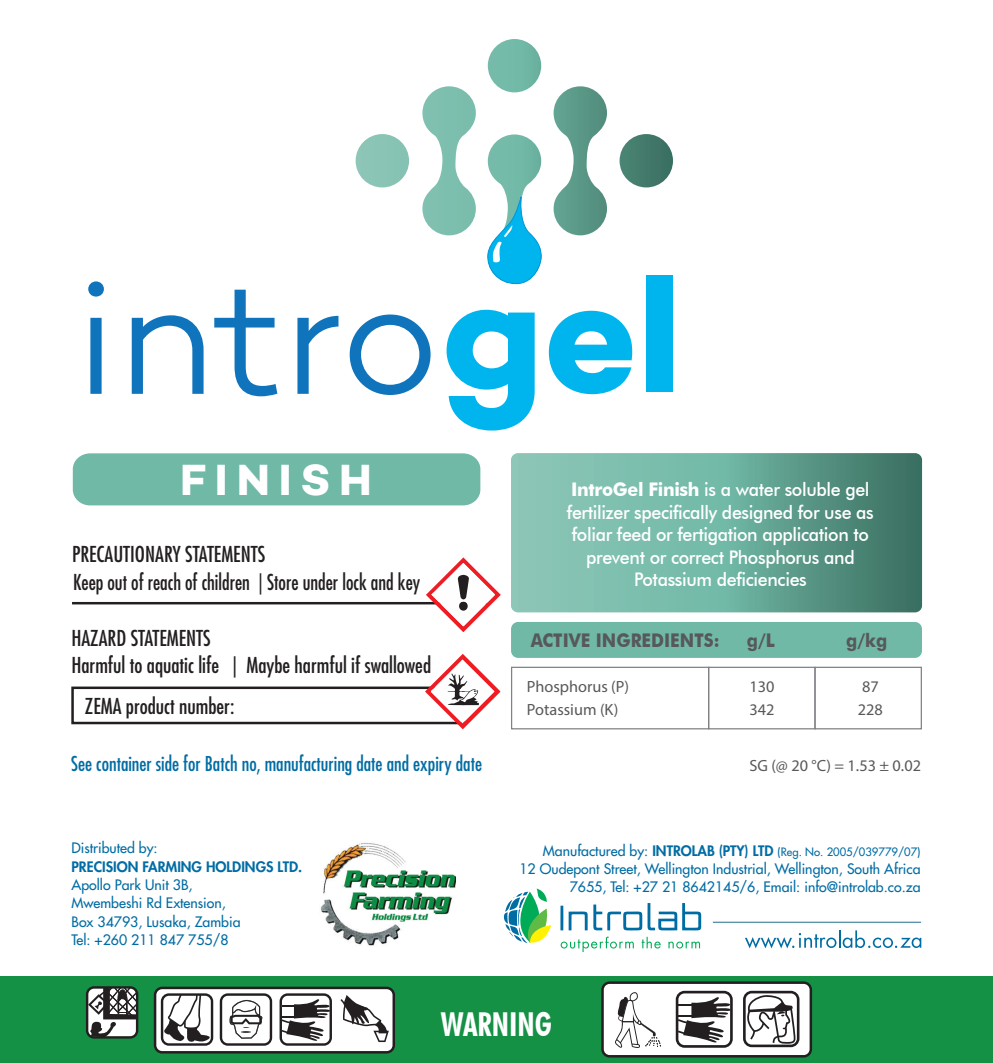
<style>
.page{position:relative;width:993px;height:1063px;background:#fff}
.page>*{position:absolute;margin:0;border:0;box-sizing:border-box;transform-origin:0 0}
.t1{font:44.5px "Campton Bold DEMO";letter-spacing:.2em;color:#fff}
.t2{font:700 condensed 33px "Futura BT";color:#fff;scale:.94 1}
.t3{font:condensed 21.25px/27.2px "Futura Std";color:#231f20}
.t4{font:condensed 21.25px "Futura Std";color:#231f20;scale:.93 1}
.t5{font:condensed 20px "Futura Std";color:#006ca4}
.t6{font:500 18.75px/22.5px "Futura BT";letter-spacing:-.02em;color:#fff;text-align:center;scale:.95 1}
.t7{font:700 18.75px "Futura BT";color:#57585a;scale:.9 1}
.t8{font:16.25px/22.5px "Myriad Pro";color:#57585a}
.t9{font:500 14px/18.2px "Futura Std";color:#006ca4}
.t10{font:800 14px "Futura Std";color:#006ca4}
.t11{font:500 11.25px "Futura Std";color:#006ca4}
.s1{font-weight:700}
.s2{font-size:14px}
.s3{font-weight:800;font-size:14px}
</style>
<div class="page">
<svg style="left:511px;top:453px;width:410px;height:159px;background:#6ba999"></svg>
<svg style="left:355px;top:39px;width:317px;height:237px"></svg>
<svg style="left:486px;top:196px;width:55px;height:88px"></svg>
<svg style="left:88px;top:281px;width:16px;height:113px"></svg>
<svg style="left:132px;top:315px;width:71px;height:79px"></svg>
<svg style="left:214px;top:290px;width:63px;height:106px"></svg>
<svg style="left:297px;top:316px;width:41px;height:78px"></svg>
<svg style="left:349px;top:315px;width:81px;height:80px"></svg>
<div style="left:646px;top:276px;width:26px;height:116px;background:#00b5ee"></div>
<svg style="left:446px;top:310px;width:88px;height:121px"></svg>
<svg style="left:548px;top:311px;width:84px;height:83px"></svg>
<div style="left:73px;top:453px;width:407px;height:52px;background:#70b9a7;border-radius:17px"></div>
<div style="left:0;top:976px;width:992px;height:87px;background:#149145"></div>
<div style="left:602px;top:983px;width:208px;height:73px;background:#fff;border-radius:7px"></div>
<div style="left:601px;top:981px;width:210px;height:77px;border:2px solid #231f20;border-radius:7px"></div>
<svg style="left:675px;top:991px;width:57px;height:57px"></svg>
<svg style="left:615px;top:992px;width:45px;height:56px"></svg>
<svg style="left:743px;top:991px;width:56px;height:56px"></svg>
<div style="left:155px;top:988px;width:238px;height:64px;background:#fff;border-radius:7px"></div>
<div style="left:154px;top:987px;width:241px;height:67px;border:2px solid #231f20;border-radius:7px"></div>
<svg style="left:161px;top:993px;width:52px;height:53px"></svg>
<svg style="left:279px;top:993px;width:53px;height:53px"></svg>
<svg style="left:220px;top:993px;width:52px;height:53px"></svg>
<svg style="left:340px;top:995px;width:49px;height:47px"></svg>
<svg style="left:86px;top:986px;width:52px;height:53px;background:#878987"></svg>
<div style="left:71px;top:687px;width:393px;height:37px;border:2px solid #231f20"></div>
<hr style="left:72px;top:602px;width:415px;height:2px;background:#231f20">
<svg style="left:426px;top:557px;width:74px;height:75px"></svg>
<div style="left:459px;top:602px;width:8px;height:9px;background:#231f20;border-radius:50%"></div>
<svg style="left:425px;top:654px;width:75px;height:75px"></svg>
<svg style="left:745px;top:930px;width:176px;height:18px"></svg>
<svg style="left:561px;top:937px;width:72px;height:15px"></svg>
<svg style="left:641px;top:937px;width:19px;height:12px"></svg>
<svg style="left:668px;top:942px;width:31px;height:6px"></svg>
<svg style="left:560px;top:906px;width:27px;height:24px"></svg>
<svg style="left:593px;top:903px;width:108px;height:28px"></svg>
<svg style="left:504px;top:889px;width:47px;height:54px"></svg>
<hr style="left:712px;top:922px;width:208px;height:1px;background:#1d6e8e">
<img style="left:320px;top:843px;width:135px;height:103px">
<div style="left:511px;top:622px;width:410px;height:36px;background:#70b9a7;border-radius:7px"></div>
<div style="left:511px;top:667px;width:198px;height:62px;border:1px solid #808285"></div>
<div style="left:707px;top:667px;width:108px;height:62px;border:1px solid #808285"></div>
<div style="left:814px;top:667px;width:107px;height:62px;border:1px solid #808285"></div>
<h1 class="t1" style="left:180px;top:454px;width:193px">FINISH</h1>
<h3 class="t3" style="left:72px;top:541px;width:195px">PRECAUTIONARY STATEMENTS</h3>
<h3 class="t4" style="left:73px;top:569px;width:375px">Keep out of reach of children | Store under lock and key</h3>
<h3 class="t3" style="left:71px;top:624px;width:361px">HAZARD STATEMENTS<br>Harmful to aquatic life | Maybe harmful if swallowed</h3>
<h3 class="t3" style="left:85px;top:692px;width:151px">ZEMA product number:</h3>
<h3 class="t5" style="left:71px;top:752px;width:412px">See container side for Batch no, manufacturing date and expiry date</h3>
<p class="t9" style="left:71px;top:839px;width:88px">Distributed by:</p>
<p class="t10" style="left:71px;top:858px;width:232px">PRECISION FARMING HOLDINGS LTD.</p>
<p class="t9" style="left:71px;top:876px;width:170px">Apollo Park Unit 3B,<br>Mwembeshi Rd Extension,<br>Box 34793, Lusaka, Zambia<br>Tel: +260 211 847 755/8</p>
<h3 class="t6" style="left:566px;top:478px;width:324px"><span class="s1">IntroGel Finish</span> is a water soluble gel fertilizer specifically designed for use as foliar feed or fertigation application to prevent or correct Phosphorus and Potassium deficiencies</h3>
<h3 class="t7" style="left:530px;top:629px;width:211px">ACTIVE INGREDIENTS:</h3>
<h3 class="t7" style="left:746px;top:629px;width:33px">g/L</h3>
<h3 class="t7" style="left:846px;top:629px;width:47px">g/kg</h3>
<p class="t8" style="left:527px;top:675px;width:104px">Phosphorus (P)<br>Potassium (K)</p>
<p class="t8" style="left:749px;top:675px;width:27px">130<br>342</p>
<p class="t8" style="left:857px;top:675px;width:27px">87<br>228</p>
<p class="t8" style="left:749px;top:754px;width:173px">SG (@ 20 °C) = 1.53 ± 0.02</p>
<p class="t11" style="left:542px;top:845px;width:379px"><span class="s2">Manufactured by:</span> <span class="s3">INTROLAB (PTY) LTD</span> (Reg. No. 2005/039779/07)</p>
<p class="t9" style="left:519px;top:860px;width:402px;text-align:right">12 Oudepont Street, Wellington Industrial, Wellington, South Africa<br>7655, Tel: +27 21 8642145/6, Email: info@introlab.co.za</p>
<h2 class="t2" style="left:440px;top:1004px;width:120px">WARNING</h2>
</div>
